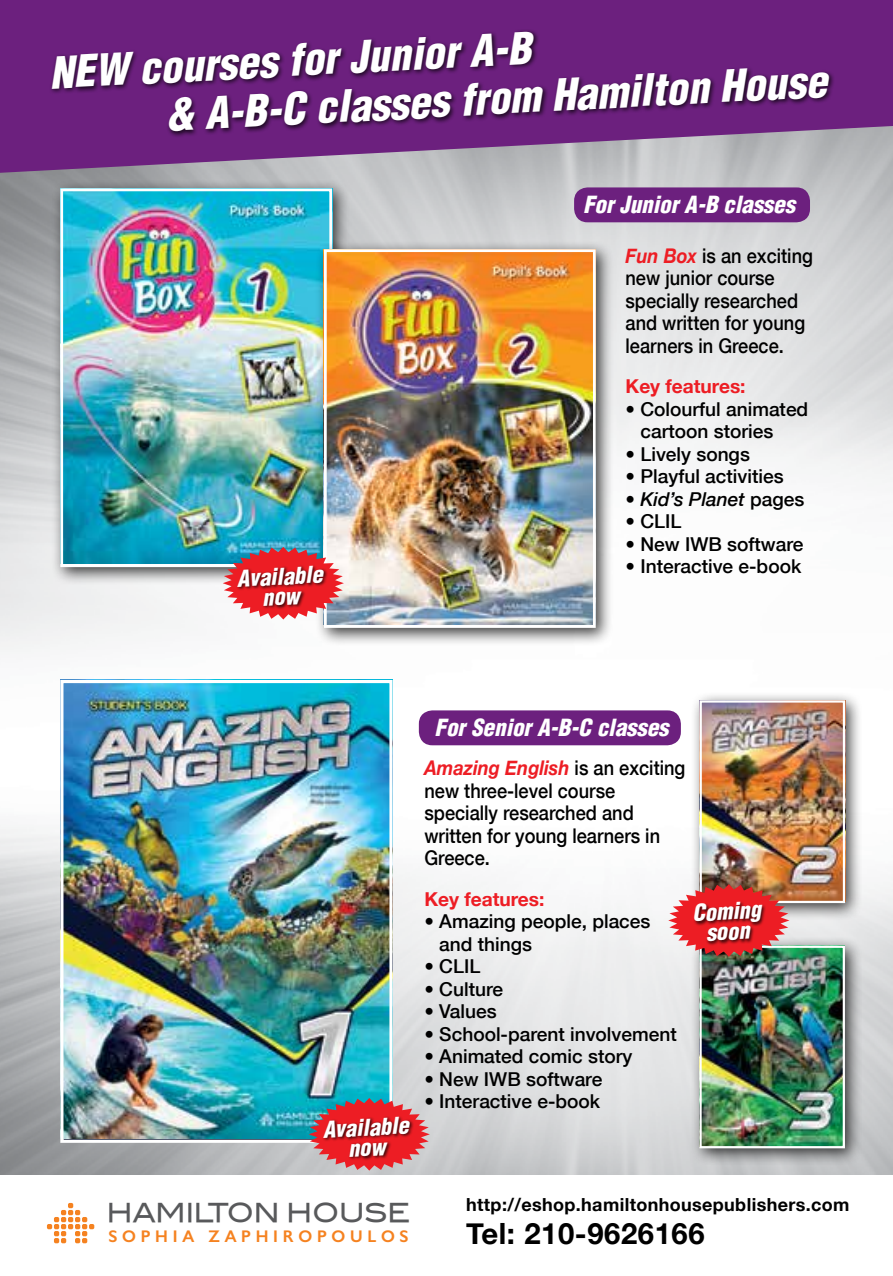
<style>
.page{position:relative;width:893px;height:1276px;background:#fff}
.page>*{position:absolute;margin:0;border:0;box-sizing:border-box;transform-origin:0 0}
.t1{font:italic 900 condensed 42.98px/48.6px "Helvetica LT Std";color:#fff}
.t2{font:700 29.25px "Helvetica Neue";letter-spacing:.02em;color:#000}
.t3{font:26.1px "Blair Md ITCTT Medium";letter-spacing:-.02em;color:#58595b;scale:.95 1}
.t4{font:italic 900 condensed 23.18px "Helvetica LT Std";color:#fff}
.t5{font:italic 900 condensed 22.5px/20.2px "Helvetica LT Std";color:#fff;text-align:center}
.t6{font:500 20.25px/22.5px "Helvetica Neue";color:#000;scale:.9 1}
.t7{font:500 19.12px/22.5px "Helvetica Neue";color:#000}
.t8{font:700 19.12px "Helvetica Neue";color:#ed1d24}
.t9{font:italic 500 19.12px "Helvetica Neue";color:#000}
.t10{font:700 18px "Helvetica Neue";letter-spacing:.02em;color:#000}
.t11{font:600 16.88px "CF Jill";letter-spacing:.285em;color:#f58220}
.s1{font-weight:700;font-style:italic;color:#ed1d24}
.s2{font-style:normal}
</style>
<div class="page">
<img style="left:0;top:173px;width:893px;height:1001px">
<svg style="left:0;top:0;width:893px;height:173px;background:#824d90"></svg>
<svg style="left:47px;top:1203px;width:47px;height:40px"></svg>
<div style="left:49px;top:29px;width:787px;height:109px;background:#000;opacity:.75"></div>
<div style="left:51px;top:180px;width:299px;height:405px;background:#000;opacity:.75"></div>
<img style="left:64px;top:192px;width:264px;height:371px">
<div style="left:60px;top:188px;width:272px;height:379px;border:3px solid #fff"></div>
<div style="left:315px;top:240px;width:299px;height:406px;background:#000;opacity:.75"></div>
<img style="left:328px;top:253px;width:264px;height:371px">
<div style="left:324px;top:249px;width:272px;height:379px;border:3px solid #fff"></div>
<img style="left:64px;top:684px;width:325px;height:454px">
<div style="left:60px;top:680px;width:333px;height:462px;border:3px solid #fff"></div>
<div style="left:691px;top:691px;width:172px;height:230px;background:#000;opacity:.75"></div>
<img style="left:703px;top:703px;width:139px;height:197px">
<div style="left:700px;top:700px;width:145px;height:203px;border:2px solid #fff"></div>
<div style="left:690px;top:936px;width:173px;height:230px;background:#000;opacity:.75"></div>
<img style="left:702px;top:948px;width:140px;height:197px">
<div style="left:699px;top:945px;width:146px;height:203px;border:2px solid #fff"></div>
<div style="left:574px;top:187px;width:236px;height:35px;background:#6c207e;border-radius:14px"></div>
<div style="left:419px;top:710px;width:262px;height:35px;background:#6c207e;border-radius:14px"></div>
<svg style="left:309px;top:1098px;width:121px;height:72px;background:#b97d84"></svg>
<div style="left:322px;top:1116px;width:91px;height:45px;background:#000;opacity:.75"></div>
<img style="left:223px;top:547px;width:121px;height:72px">
<div style="left:236px;top:565px;width:92px;height:45px;background:#000;opacity:.75"></div>
<img style="left:668px;top:884px;width:121px;height:72px">
<div style="left:693px;top:900px;width:73px;height:45px;background:#000;opacity:.75"></div>
<h1 class="t1" style="left:161px;top:43px;width:664px;text-indent:-113px;rotate:-3deg">NEW courses for Junior A-B<br>&amp; A-B-C classes from Hamilton House</h1>
<p class="t5" style="left:236px;top:569px;width:87px;rotate:-3deg">Available now</p>
<p class="t4" style="left:583px;top:190px;width:213px">For Junior A-B classes</p>
<p class="t6" style="left:625px;top:243px;width:210px"><span class="s1">Fun Box</span> is an exciting new junior course specially researched and written for young learners in Greece.</p>
<p class="t8" style="left:625px;top:369px;width:122px">Key features:</p>
<p class="t7" style="left:640px;top:397px;width:169px;text-indent:-15px">• Colourful animated cartoon stories</p>
<p class="t7" style="left:625px;top:442px;width:126px">• Lively songs</p>
<p class="t7" style="left:625px;top:464px;width:160px">• Playful activities</p>
<p class="t9" style="left:625px;top:482px;width:180px"><span class="s2">•</span> Kid’s Planet <span class="s2">pages</span></p>
<p class="t7" style="left:625px;top:509px;width:57px">• CLIL</p>
<p class="t7" style="left:625px;top:532px;width:179px">• New IWB software</p>
<p class="t7" style="left:625px;top:554px;width:177px">• Interactive e-book</p>
<p class="t5" style="left:322px;top:1120px;width:87px;rotate:-3deg">Available now</p>
<p class="t4" style="left:435px;top:713px;width:235px">For Senior A-B-C classes</p>
<p class="t6" style="left:424px;top:756px;width:291px"><span class="s1">Amazing English</span> is an exciting new three-level course specially researched and written for young learners in<br>Greece.</p>
<p class="t8" style="left:424px;top:882px;width:122px">Key features:</p>
<p class="t7" style="left:439px;top:909px;width:213px;text-indent:-15px">• Amazing people, places and things</p>
<p class="t7" style="left:424px;top:954px;width:57px">• CLIL</p>
<p class="t7" style="left:424px;top:977px;width:80px">• Culture</p>
<p class="t7" style="left:424px;top:999px;width:74px">• Values</p>
<p class="t7" style="left:424px;top:1022px;width:254px">• School-parent involvement</p>
<p class="t7" style="left:424px;top:1044px;width:209px">• Animated comic story</p>
<p class="t7" style="left:424px;top:1067px;width:179px">• New IWB software</p>
<p class="t7" style="left:424px;top:1089px;width:177px">• Interactive e-book</p>
<p class="t5" style="left:692px;top:903px;width:70px;rotate:-3deg">Coming soon</p>
<h3 class="t3" style="left:106px;top:1197px;width:322px">HAMILTON HOUSE</h3>
<p class="t11" style="left:108px;top:1226px;width:302px">SOPHIA ZAPHIROPOULOS</p>
<p class="t10" style="left:466px;top:1187px;width:385px">http://eshop.hamiltonhousepublishers.com</p>
<h2 class="t2" style="left:466px;top:1207px;width:240px">Tel: 210-9626166</h2>
</div>
